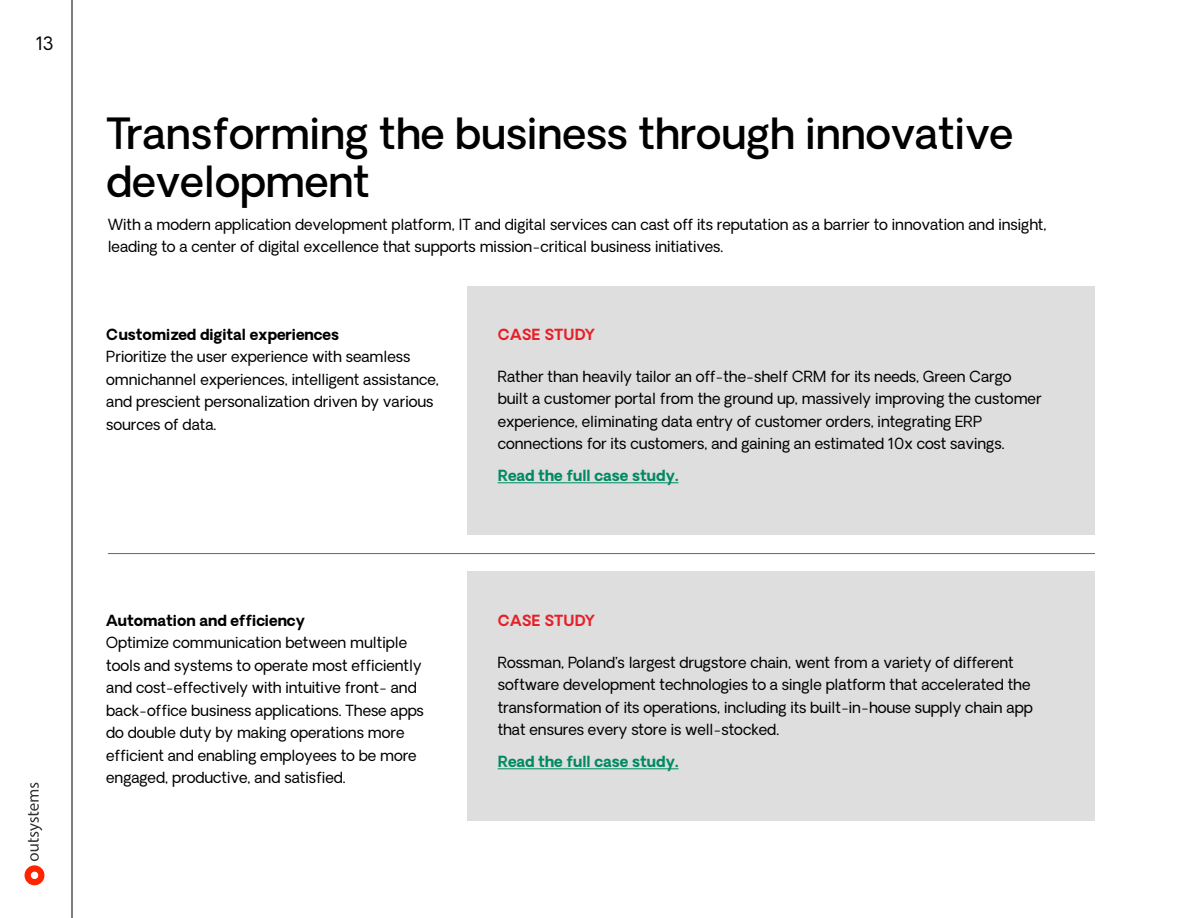
<style>
.page{position:relative;width:1188px;height:918px;background:#fff}
.page>*{position:absolute;margin:0;border:0;box-sizing:border-box;transform-origin:0 0}
.t1{font:500 42px/48px "Oakes Grotesk";color:#000}
.t2{font:18px "Oakes Grotesk";color:#000}
.t3{font:15px/22.5px "Oakes Grotesk";color:#000}
.t4{font:700 15px "Oakes Grotesk";color:#000}
.t5{font:700 15px "Oakes Grotesk";color:#008a61}
.t6{font:700 15px "Oakes Grotesk";letter-spacing:.01em;color:#e62028}
</style>
<div class="page">
<hr style="left:72px;top:0;width:1px;height:918px;background:#000">
<div style="left:468px;top:286px;width:627px;height:249px;background:#dedede"></div>
<div style="left:468px;top:572px;width:627px;height:249px;background:#dedede"></div>
<svg style="left:25px;top:783px;width:19px;height:102px"></svg>
<hr style="left:498px;top:482px;width:181px;height:1px;background:#008a61">
<hr style="left:498px;top:768px;width:181px;height:1px;background:#008a61">
<hr style="left:108px;top:553px;width:987px;height:1px;background:#666">
<p class="t2" style="left:36px;top:32px;width:19px">13</p>
<p class="t1" style="left:106px;top:110px;width:908px">Transforming the business through innovative development</p>
<p class="t3" style="left:108px;top:213px;width:940px">With a modern application development platform, IT and digital services can cast off its reputation as a barrier to innovation and insight, leading to a center of digital excellence that supports mission-critical business initiatives.</p>
<p class="t4" style="left:106px;top:325px;width:234px">Customized digital experiences</p>
<p class="t3" style="left:106px;top:346px;width:334px">Prioritize the user experience with seamless omnichannel experiences, intelligent assistance, and prescient personalization driven by various sources of data.</p>
<p class="t4" style="left:106px;top:611px;width:201px">Automation and efficiency</p>
<p class="t3" style="left:106px;top:632px;width:319px">Optimize communication between multiple tools and systems to operate most efficiently and cost-effectively with intuitive front- and back-office business applications. These apps do double duty by making operations more efficient and enabling employees to be more engaged, productive, and satisfied.</p>
<p class="t6" style="left:498px;top:325px;width:99px">CASE STUDY</p>
<p class="t3" style="left:498px;top:366px;width:545px">Rather than heavily tailor an off-the-shelf CRM for its needs, Green Cargo built a customer portal from the ground up, massively improving the customer experience, eliminating data entry of customer orders, integrating ERP connections for its customers, and gaining an estimated 10x cost savings.</p>
<p class="t5" style="left:498px;top:466px;width:182px">Read the full case study.</p>
<p class="t6" style="left:498px;top:611px;width:99px">CASE STUDY</p>
<p class="t3" style="left:498px;top:652px;width:536px">Rossman, Poland’s largest drugstore chain, went from a variety of different software development technologies to a single platform that accelerated the transformation of its operations, including its built-in-house supply chain app that ensures every store is well-stocked.</p>
<p class="t5" style="left:498px;top:752px;width:182px">Read the full case study.</p>
</div>
